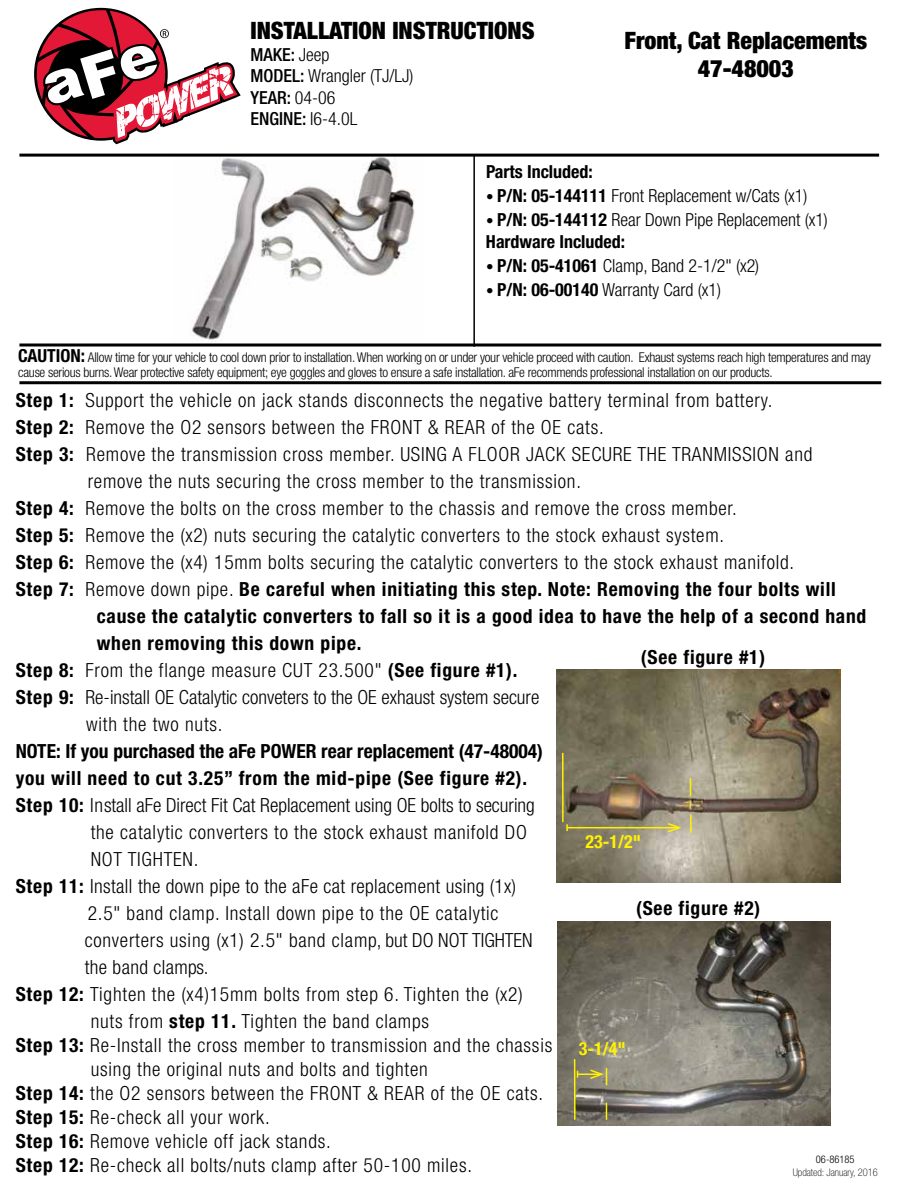
<style>
.page{position:relative;width:918px;height:1188px;background:#fff}
.page>*{position:absolute;margin:0;border:0;box-sizing:border-box;transform-origin:0 0}
.t1{font:900 condensed 24px/28.8px "Helvetica Neue";color:#000;text-align:center}
.t2{font:300 condensed 19.5px "Helvetica Neue";letter-spacing:.04em;color:#000}
.t3{font:700 condensed 19.5px "Helvetica Neue";letter-spacing:.04em;color:#000}
.t4{font:300 condensed 19.5px "Helvetica Neue";color:#000}
.t5{font:300 condensed 19.5px "Helvetica Neue";letter-spacing:.02em;color:#000}
.t6{font:700 condensed 19.5px "Helvetica Neue";color:#000}
.t7{font:300 condensed 18px/21.6px "Helvetica Neue";color:#000}
.t8{font:700 condensed 18px/21.6px "Helvetica Neue";color:#000}
.t9{font:700 condensed 18px "Helvetica Neue";color:#fff200}
.t10{font:300 condensed 13.5px/15px "Helvetica Neue";letter-spacing:-.02em;color:#000}
.t11{font:100 condensed 10.5px "Helvetica Neue";color:#000}
.t12{font:300 condensed 10.5px "Helvetica Neue";color:#000}
.s1{font-weight:500}
.s2{font-size:15px}
.s3{font-weight:700}
.s4{font-weight:300;font-size:15px}
.s5{font-weight:300}
.s6{font-weight:700;font-size:18px}
</style>
<div class="page">
<img style="left:192px;top:157px;width:223px;height:186px">
<hr style="left:19px;top:154px;width:860px;height:3px;background:#000">
<hr style="left:19px;top:344px;width:862px;height:2px;background:#000">
<hr style="left:19px;top:381px;width:862px;height:3px;background:#000">
<svg style="left:36px;top:9px;width:205px;height:136px"></svg>
<hr style="left:473px;top:156px;width:2px;height:191px;background:#000">
<img style="left:556px;top:670px;width:284px;height:212px">
<hr style="left:562px;top:753px;width:2px;height:69px;background:#fff200">
<hr style="left:567px;top:827px;width:112px;height:1px;background:#fff200">
<svg style="left:566px;top:824px;width:2px;height:7px"></svg>
<svg style="left:666px;top:777px;width:26px;height:57px"></svg>
<img style="left:557px;top:921px;width:273px;height:204px">
<hr style="left:574px;top:1059px;width:2px;height:61px;background:#fff200">
<svg style="left:577px;top:1068px;width:30px;height:52px;background:#7f7b61"></svg>
<p class="t1" style="left:251px;top:16px;width:286px">INSTALLATION INSTRUCTIONS</p>
<p class="t7" style="left:251px;top:43px;width:164px"><span class="s1">MAKE:</span> Jeep<br><span class="s1">MODEL:</span> Wrangler (TJ/LJ)<br><span class="s1">YEAR:</span> 04-06<br><span class="s1">ENGINE:</span> I6-4.0L</p>
<p class="t1" style="left:624px;top:25px;width:244px">Front, Cat Replacements<br>47-48003</p>
<p class="t8" style="left:486px;top:161px;width:108px">Parts Included:</p>
<p class="t7" style="left:486px;top:185px;width:323px"><span class="s2">•</span> <span class="s3">P/N: 05-144111</span> Front Replacement w/Cats (x1)</p>
<p class="t8" style="left:486px;top:209px;width:343px"><span class="s4">•</span> P/N: 05-144112 <span class="s5">Rear Down Pipe Replacement (x1)<br></span>Hardware Included:</p>
<p class="t7" style="left:486px;top:255px;width:275px"><span class="s2">•</span> <span class="s3">P/N: 05-41061</span> Clamp, Band 2-1/2" (x2)</p>
<p class="t7" style="left:486px;top:279px;width:237px"><span class="s2">•</span> <span class="s3">P/N: 06-00140</span> Warranty Card (x1)</p>
<p class="t10" style="left:18px;top:349px;width:854px"><span class="s6">CAUTION:</span> Allow time for your vehicle to cool down prior to installation. When working on or under your vehicle proceed with caution. Exhaust systems reach high temperatures and may cause serious burns. Wear protective safety equipment; eye goggles and gloves to ensure a safe installation. aFe recommends professional installation on our products.</p>
<p class="t2" style="left:16px;top:389px;width:758px"><span class="s3">Step 1:</span> Support the vehicle on jack stands disconnects the negative battery terminal from battery.</p>
<p class="t2" style="left:16px;top:416px;width:590px"><span class="s3">Step 2:</span> Remove the O2 sensors between the FRONT &amp; REAR of the OE cats.</p>
<p class="t2" style="left:16px;top:443px;width:798px"><span class="s3">Step 3:</span> Remove the transmission cross member. USING A FLOOR JACK SECURE THE TRANMISSION and</p>
<p class="t2" style="left:88px;top:470px;width:495px">remove the nuts securing the cross member to the transmission.</p>
<p class="t2" style="left:16px;top:497px;width:723px"><span class="s3">Step 4:</span> Remove the bolts on the cross member to the chassis and remove the cross member.</p>
<p class="t2" style="left:16px;top:524px;width:710px"><span class="s3">Step 5:</span> Remove the (x2) nuts securing the catalytic converters to the stock exhaust system.</p>
<p class="t2" style="left:16px;top:551px;width:780px"><span class="s3">Step 6:</span> Remove the (x4) 15mm bolts securing the catalytic converters to the stock exhaust manifold.</p>
<p class="t3" style="left:16px;top:577px;width:822px">Step 7: <span class="s5">Remove down pipe.</span> Be careful when initiating this step. Note: Removing the four bolts will</p>
<p class="t3" style="left:97px;top:604px;width:771px">cause the catalytic converters to fall so it is a good idea to have the help of a second hand</p>
<p class="t3" style="left:97px;top:631px;width:266px">when removing this down pipe.</p>
<p class="t2" style="left:16px;top:659px;width:503px"><span class="s3">Step 8:</span> From the flange measure CUT 23.500" <span class="s3">(See figure #1).</span></p>
<p class="t4" style="left:16px;top:686px;width:525px"><span class="s3">Step 9:</span> Re-install OE Catalytic conveters to the OE exhaust system secure</p>
<p class="t2" style="left:86px;top:713px;width:138px">with the two nuts.</p>
<p class="t6" style="left:16px;top:739px;width:529px">NOTE: If you purchased the aFe POWER rear replacement (47-48004)</p>
<p class="t3" style="left:16px;top:766px;width:513px">you will need to cut 3.25” from the mid-pipe (See figure #2).</p>
<p class="t4" style="left:16px;top:794px;width:521px"><span class="s3">Step 10:</span> Install aFe Direct Fit Cat Replacement using OE bolts to securing</p>
<p class="t2" style="left:91px;top:821px;width:438px">the catalytic converters to the stock exhaust manifold DO</p>
<p class="t2" style="left:91px;top:848px;width:109px">NOT TIGHTEN.</p>
<p class="t5" style="left:16px;top:875px;width:502px"><span class="s3">Step 11:</span> Install the down pipe to the aFe cat replacement using (1x)</p>
<p class="t2" style="left:88px;top:902px;width:412px">2.5" band clamp. Install down pipe to the OE catalytic</p>
<p class="t2" style="left:85px;top:929px;width:450px">converters using (x1) 2.5" band clamp, but DO NOT TIGHTEN</p>
<p class="t5" style="left:85px;top:956px;width:125px">the band clamps.</p>
<p class="t2" style="left:16px;top:983px;width:508px"><span class="s3">Step 12:</span> Tighten the (x4)15mm bolts from step 6. Tighten the (x2)</p>
<p class="t2" style="left:91px;top:1010px;width:340px">nuts from <span class="s3">step 11.</span> Tighten the band clamps</p>
<p class="t2" style="left:16px;top:1034px;width:538px"><span class="s3">Step 13:</span> Re-Install the cross member to transmission and the chassis</p>
<p class="t2" style="left:91px;top:1058px;width:339px">using the original nuts and bolts and tighten</p>
<p class="t2" style="left:16px;top:1082px;width:529px"><span class="s3">Step 14:</span> the O2 sensors between the FRONT &amp; REAR of the OE cats.</p>
<p class="t2" style="left:16px;top:1106px;width:255px"><span class="s3">Step 15:</span> Re-check all your work.</p>
<p class="t2" style="left:16px;top:1130px;width:317px"><span class="s3">Step 16:</span> Remove vehicle off jack stands.</p>
<p class="t2" style="left:16px;top:1154px;width:458px"><span class="s3">Step 12:</span> Re-check all bolts/nuts clamp after 50-100 miles.</p>
<p class="t12" style="left:816px;top:1154px;width:40px">06-86185</p>
<p class="t3" style="left:641px;top:645px;width:126px">(See figure #1)</p>
<p class="t9" style="left:585px;top:831px;width:57px">23-1/2"</p>
<p class="t3" style="left:636px;top:896px;width:126px">(See figure #2)</p>
<p class="t9" style="left:579px;top:1038px;width:48px">3-1/4"</p>
<p class="t11" style="left:793px;top:1166px;width:87px">Updated: January, 2016</p>
</div>
